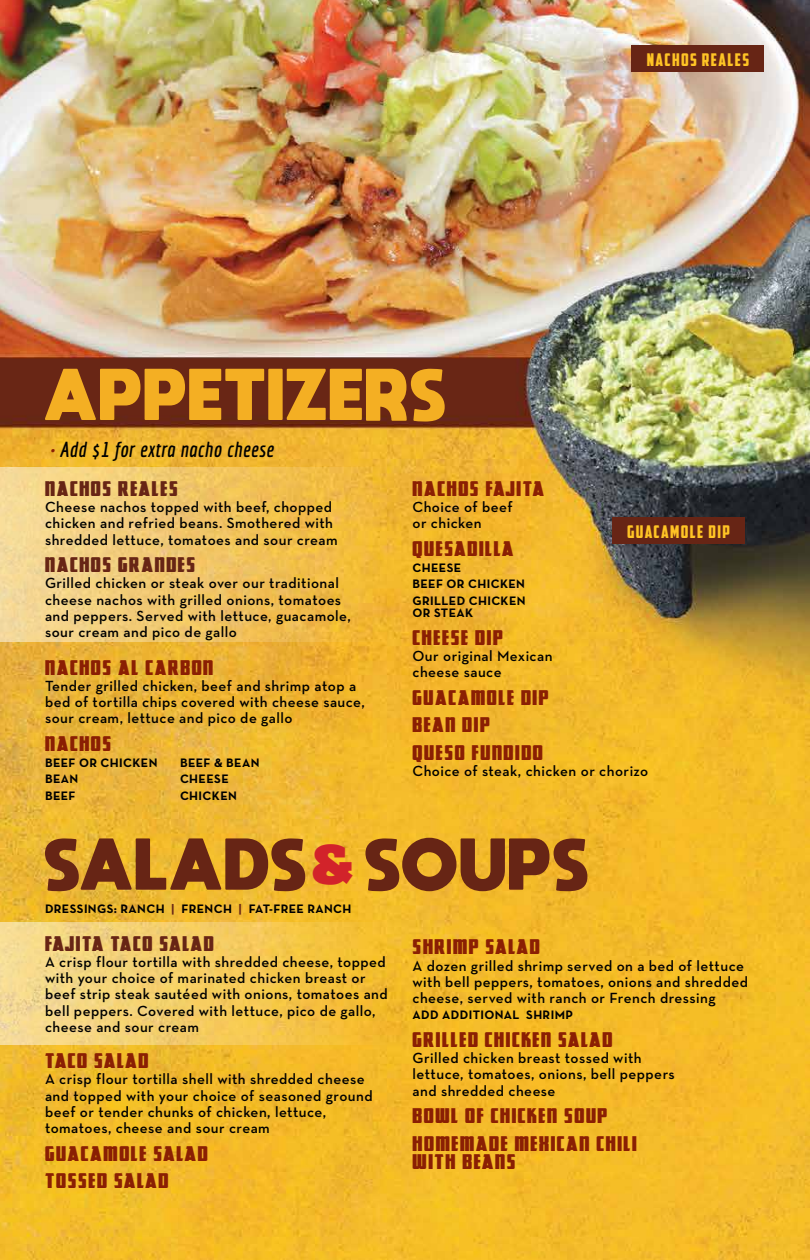
<style>
.page{position:relative;width:810px;height:1260px;background:#fff}
.page>*{position:absolute;margin:0;border:0;box-sizing:border-box;transform-origin:0 0}
.t1{font:800 51.25px "moon get";letter-spacing:.05em;color:#672515}
.t2{font:800 51.25px "moon get";letter-spacing:.05em;color:#f4af23}
.t3{font:50px "Alfa Slab One";color:#d2232a}
.t4{font:italic 700 21.25px "Economica";letter-spacing:.03em;color:#000}
.t5{font:17.5px/27.5px "Great Lakes NF";letter-spacing:.095em;color:#8a1f03}
.t6{font:17.5px "Great Lakes NF";letter-spacing:.095em;color:#672515}
.t7{font:17.5px "American Captain";letter-spacing:.08em;color:#ffc425}
.t8{font:17.5px "Great Lakes NF";letter-spacing:.075em;color:#672515}
.t9{font:600 15px/16.2px "Neutra Text";letter-spacing:.03em;color:#000}
.t10{font:700 12.5px/16.2px "Neutra Text";letter-spacing:.03em;color:#000}
.s1{color:#8a1f03}
.s2{color:#672515}
</style>
<div class="page">
<img style="left:0;top:0;width:810px;height:1260px">
<div style="left:0;top:467px;width:398px;height:174px;background:linear-gradient(to right,#f4da9e,#f0b42f)"></div>
<div style="left:612px;top:517px;width:132px;height:27px;background:#672515"></div>
<div style="left:632px;top:45px;width:132px;height:27px;background:#672515"></div>
<div style="left:0;top:922px;width:398px;height:123px;background:linear-gradient(to right,#f5dd9a,#f4bb29)"></div>
<h1 class="t2" style="left:45px;top:362px;width:403px">APPETIZERS</h1>
<h3 class="t4" style="left:50px;top:437px;width:226px"><span class="s1">•</span> Add $1 for extra nacho cheese</h3>
<p class="t7" style="left:647px;top:49px;width:104px">NACHOS REALES</p>
<p class="t6" style="left:45px;top:476px;width:134px">NACHOS REALES</p>
<p class="t9" style="left:45px;top:499px;width:294px">Cheese nachos topped with beef, chopped chicken and refried beans. Smothered with shredded lettuce, tomatoes and sour cream</p>
<p class="t6" style="left:45px;top:552px;width:152px">NACHOS GRANDES</p>
<p class="t9" style="left:45px;top:575px;width:307px">Grilled chicken or steak over our traditional cheese nachos with grilled onions, tomatoes and peppers. Served with lettuce, guacamole, sour cream and pico de gallo</p>
<p class="t5" style="left:45px;top:653px;width:170px">NACHOS AL CARBON</p>
<p class="t9" style="left:45px;top:677px;width:321px">Tender grilled chicken, beef and shrimp atop a bed of tortilla chips covered with cheese sauce, sour cream, lettuce and pico de gallo</p>
<p class="t5" style="left:45px;top:730px;width:68px">NACHOS</p>
<p class="t10" style="left:45px;top:754px;width:114px">BEEF OR CHICKEN</p>
<p class="t10" style="left:180px;top:754px;width:81px">BEEF &amp; BEAN</p>
<p class="t10" style="left:45px;top:771px;width:35px">BEAN</p>
<p class="t10" style="left:180px;top:771px;width:50px">CHEESE</p>
<p class="t10" style="left:45px;top:787px;width:32px">BEEF</p>
<p class="t10" style="left:180px;top:787px;width:58px">CHICKEN</p>
<p class="t5" style="left:413px;top:475px;width:133px">NACHOS FAJITA</p>
<p class="t9" style="left:412px;top:499px;width:102px">Choice of beef or chicken</p>
<p class="t5" style="left:413px;top:535px;width:102px">QUESADILLA</p>
<p class="t10" style="left:412px;top:559px;width:115px">CHEESE<br>BEEF OR CHICKEN<br>GRILLED CHICKEN</p>
<p class="t10" style="left:412px;top:604px;width:62px">OR STEAK</p>
<p class="t5" style="left:413px;top:623px;width:92px">CHEESE DIP</p>
<p class="t9" style="left:412px;top:647px;width:142px">Our original Mexican cheese sauce</p>
<p class="t5" style="left:413px;top:683px;width:137px">GUACAMOLE DIP<br>BEAN DIP<br>QUESO FUNDIDO</p>
<p class="t9" style="left:412px;top:762px;width:237px">Choice of steak, chicken or chorizo</p>
<p class="t7" style="left:627px;top:521px;width:104px">GUACAMOLE DIP</p>
<h1 class="t1" style="left:45px;top:832px;width:545px">SALADS SOUPS</h1>
<h2 class="t3" style="left:313px;top:832px;width:41px">&amp;</h2>
<p class="t10" style="left:45px;top:901px;width:308px">DRESSINGS: RANCH <span class="s2">|</span> FRENCH <span class="s2">|</span> FAT-FREE RANCH</p>
<p class="t8" style="left:45px;top:931px;width:170px">FAJITA TACO SALAD</p>
<p class="t9" style="left:45px;top:953px;width:344px">A crisp flour tortilla with shredded cheese, topped with your choice of marinated chicken breast or beef strip steak sautéed with onions, tomatoes and bell peppers. Covered with lettuce, pico de gallo, cheese and sour cream</p>
<p class="t5" style="left:45px;top:1047px;width:105px">TACO SALAD</p>
<p class="t9" style="left:45px;top:1071px;width:329px">A crisp flour tortilla shell with shredded cheese and topped with your choice of seasoned ground beef or tender chunks of chicken, lettuce, tomatoes, cheese and sour cream</p>
<p class="t5" style="left:45px;top:1139px;width:164px">GUACAMOLE SALAD<br>TOSSED SALAD</p>
<p class="t5" style="left:413px;top:933px;width:129px">SHRIMP SALAD</p>
<p class="t9" style="left:412px;top:957px;width:337px">A dozen grilled shrimp served on a bed of lettuce with bell peppers, tomatoes, onions and shredded cheese, served with ranch or French dressing</p>
<p class="t10" style="left:412px;top:1007px;width:162px">ADD ADDITIONAL SHRIMP</p>
<p class="t5" style="left:413px;top:1026px;width:201px">GRILLED CHICKEN SALAD</p>
<p class="t9" style="left:412px;top:1050px;width:264px">Grilled chicken breast tossed with lettuce, tomatoes, onions, bell peppers and shredded cheese</p>
<p class="t5" style="left:413px;top:1102px;width:226px">BOWL OF CHICKEN SOUP<br>HOMEMADE MEXICAN CHILI</p>
<p class="t5" style="left:413px;top:1148px;width:104px">WITH BEANS</p>
</div>
